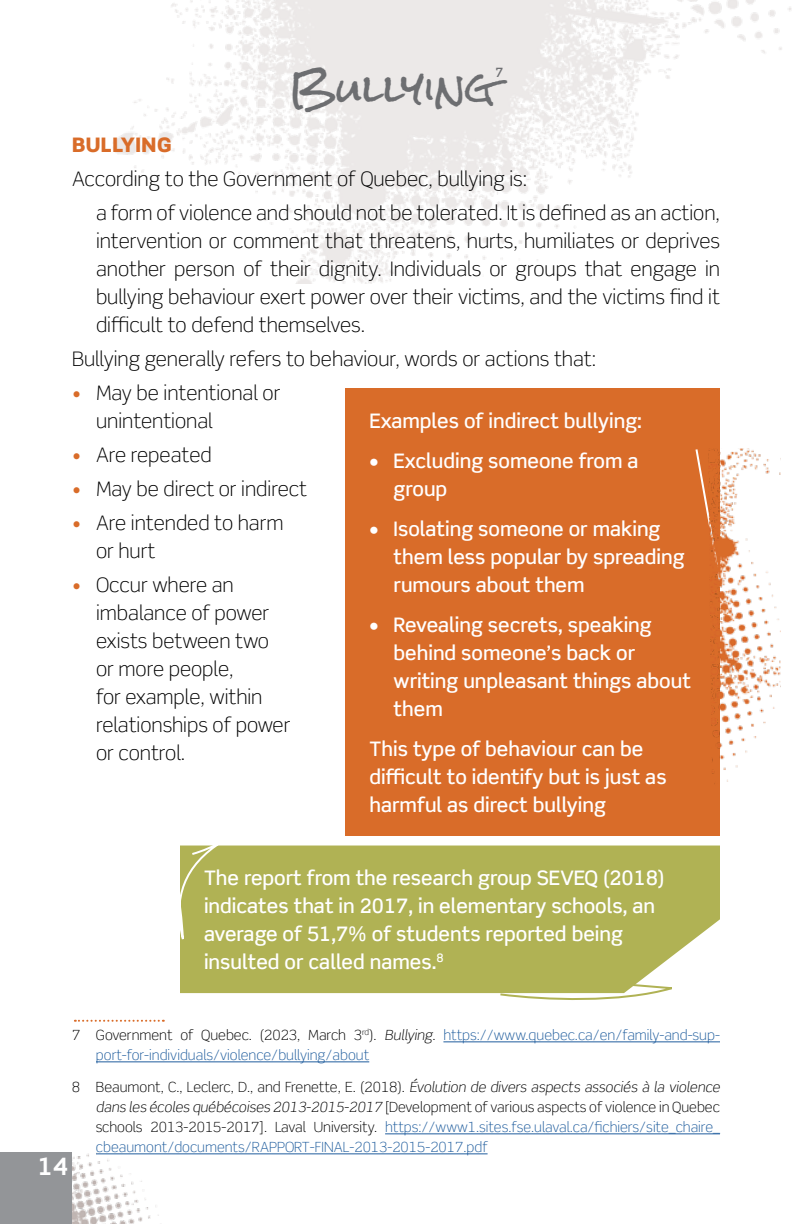
<style>
.page{position:relative;width:792px;height:1224px;background:#fff}
.page>*{position:absolute;margin:0;border:0;box-sizing:border-box;transform-origin:0 0}
.t1{font:40px "Rock Salt";color:#6d6e71}
.t2{font:700 24px "Scene Std";color:#fff}
.t3{font:300 20px/28px "Scene Std";color:#000}
.t4{font:500 20px/28px "Scene Std";color:#fff}
.t5{font:900 20px "Scene Std";letter-spacing:.025em;color:#d96c29}
.t6{font:300 14px/20px "Scene Std";color:#000;text-align:justify}
.t7{font:300 14px/20px "Scene Std";color:#215e9e}
.t8{font:500 12.8px "Scene Std";color:#6d6e71}
.s1{color:#d96c29}
.s2{color:#000}
.s3{font-style:italic;color:#000}
.s4{font-style:italic}
.s5{color:#215e9e}
</style>
<div class="page">
<img style="left:113px;top:0;width:679px;height:283px">
<hr style="left:443px;top:1042px;width:277px;height:1px;background:#215e9e">
<hr style="left:96px;top:1062px;width:273px;height:1px;background:#215e9e">
<hr style="left:385px;top:1134px;width:335px;height:1px;background:#215e9e">
<hr style="left:96px;top:1154px;width:392px;height:1px;background:#215e9e">
<svg style="left:75px;top:1020px;width:89px;height:2px"></svg>
<div style="left:346px;top:388px;width:374px;height:448px;background:#d96c29"></div>
<div style="left:180px;top:846px;width:540px;height:147px;background:#b0b254"></div>
<svg style="left:498px;top:976px;width:184px;height:24px"></svg>
<div style="left:180px;top:845px;width:128px;height:115px;background:#b0b254"></div>
<svg style="left:695px;top:449px;width:13px;height:71px"></svg>
<img style="left:708px;top:448px;width:73px;height:336px">
<img style="left:72px;top:1152px;width:102px;height:72px">
<div style="left:0;top:1152px;width:72px;height:72px;background:#939598"></div>
<h1 class="t1" style="left:289px;top:67px;width:208px">Bullying</h1>
<p class="t8" style="left:495px;top:64px;width:9px">7</p>
<p class="t5" style="left:72px;top:131px;width:101px">BULLYING</p>
<p class="t3" style="left:96px;top:162px;width:626px;line-height:34px;text-indent:-24px">According to the Government of Quebec, bullying is:<br>a form of violence and should not be tolerated. It is defined as an action,</p>
<p class="t3" style="left:96px;top:227px;width:626px;text-align:justify">intervention or comment that threatens, hurts, humiliates or deprives another person of their dignity. Individuals or groups that engage in bullying behaviour exert power over their victims, and the victims find it difficult to defend themselves.</p>
<p class="t3" style="left:72px;top:345px;width:526px">Bullying generally refers to behaviour, words or actions that:</p>
<p class="t3" style="left:96px;top:379px;width:186px;text-indent:-24px"><span class="s1">•</span> May be intentional or unintentional</p>
<p class="t3" style="left:72px;top:441px;width:141px"><span class="s1">•</span> Are repeated</p>
<p class="t3" style="left:72px;top:475px;width:236px"><span class="s1">•</span> May be direct or indirect</p>
<p class="t3" style="left:96px;top:509px;width:189px;text-indent:-24px"><span class="s1">•</span> Are intended to harm or hurt</p>
<p class="t3" style="left:96px;top:571px;width:196px;text-indent:-24px"><span class="s1">•</span> Occur where an imbalance of power exists between two or more people,<br>for example, within relationships of power or control.</p>
<p class="t4" style="left:370px;top:406px;width:274px">Examples of indirect bullying:</p>
<p class="t4" style="left:394px;top:446px;width:247px;text-indent:-24px">• Excluding someone from a group</p>
<p class="t4" style="left:394px;top:514px;width:293px;text-indent:-24px">• Isolating someone or making them less popular by spreading rumours about them</p>
<p class="t4" style="left:394px;top:610px;width:299px;text-indent:-24px">• Revealing secrets, speaking behind someone’s back or writing unpleasant things about them</p>
<p class="t4" style="left:370px;top:734px;width:299px">This type of behaviour can be difficult to identify but is just as harmful as direct bullying</p>
<p class="t4" style="left:204px;top:864px;width:462px">The report from the research group SEVEQ (2018) indicates that in 2017, in elementary schools, an average of 51,7% of students reported being insulted or called names.<sup>8</sup></p>
<p class="t7" style="left:96px;top:1025px;width:626px;text-indent:-24px"><span class="s2">7 Government of Quebec. (2023, March 3</span><sup>rd</sup><span class="s2">).</span> <span class="s3">Bullying.</span> https://www.quebec.ca/en/family-and-sup&shy;port-for-individuals/violence/bullying/about</p>
<p class="t6" style="left:96px;top:1077px;width:626px;text-indent:-24px">8 Beaumont, C., Leclerc, D., and Frenette, E. (2018). <span class="s4">Évolution de divers aspects associés à la violence dans les écoles québécoises 2013-2015-2017</span> [Development of various aspects of violence in Quebec schools 2013-2015-2017]. Laval University. <span class="s5">https://www1.sites.fse.ulaval.ca/fichiers/site_chaire_ cbeaumont/documents/RAPPORT-FINAL-2013-2015-2017.pdf</span></p>
<p class="t2" style="left:38px;top:1151px;width:32px">14</p>
</div>
